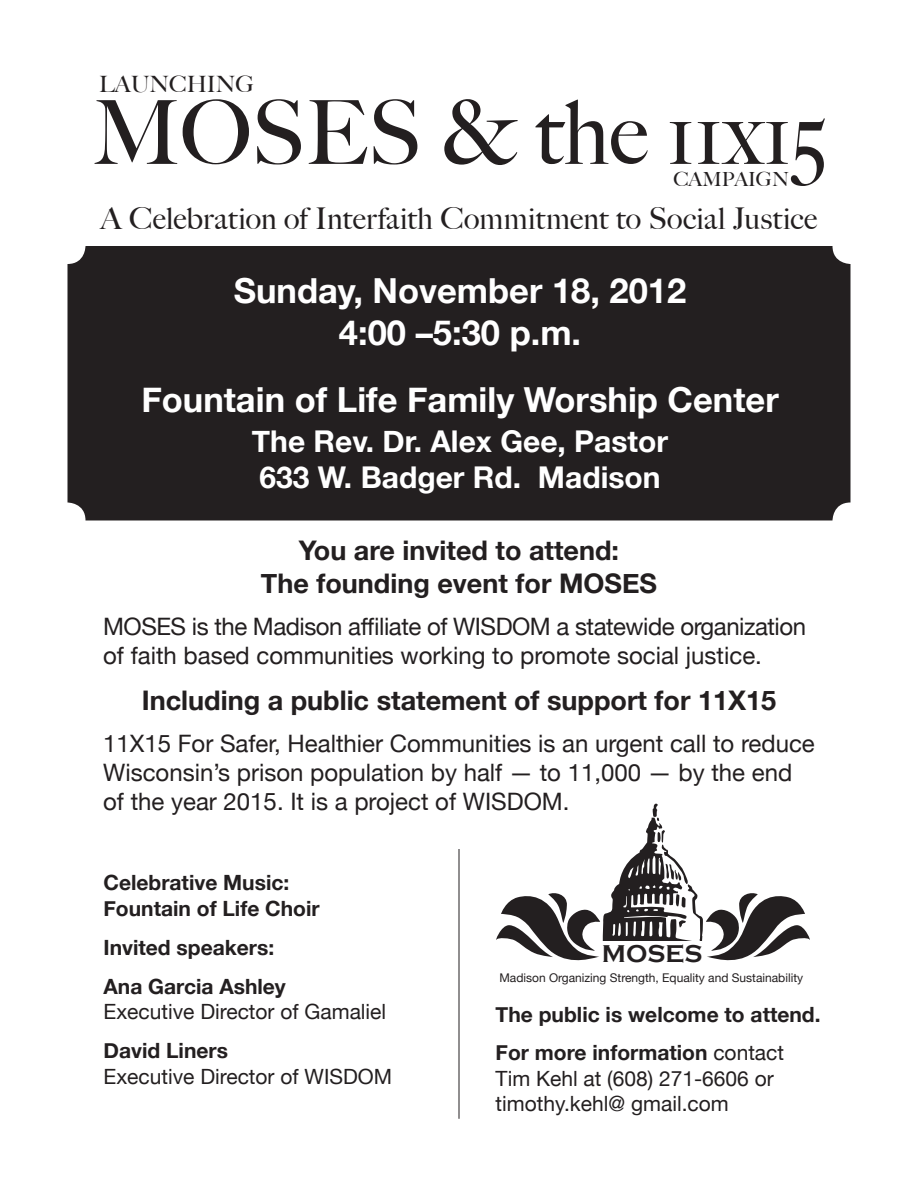
<style>
.page{position:relative;width:918px;height:1188px;background:#fff}
.page>*{position:absolute;margin:0;border:0;box-sizing:border-box;transform-origin:0 0}
.t1{font:500 88.5px "Big Caslon";color:#231f20}
.t2{font:700 34.5px/41.4px "Helvetica Neue";color:#fff;text-align:center}
.t3{font:500 30px "Big Caslon";letter-spacing:.01em;color:#231f20}
.t4{font:700 30px/36px "Helvetica Neue";color:#fff}
.t5{font:700 27px/32.4px "Helvetica Neue";color:#231f20;text-align:center}
.t6{font:700 25.05px "Copperplate Gothic";color:#231f20}
.t7{font:24px/28.8px "Helvetica Neue";color:#231f20}
.t8{font:24px/28.8px "Helvetica Neue";letter-spacing:-.02em;color:#231f20}
.t9{font:500 22.5px "Big Caslon";color:#231f20}
.t10{font:700 21px/38.7px "Helvetica Neue";color:#231f20}
.t11{font:21px/25.2px "Helvetica Neue";color:#231f20}
.t12{font:500 19.5px "Big Caslon";color:#231f20}
.t13{font:12px "Helvetica Neue";color:#231f20}
.s1{font-weight:400}
</style>
<div class="page">
<div style="left:68px;top:246px;width:782px;height:274px;background:#231f20;border-radius:18px"></div>
<hr style="left:459px;top:849px;width:1px;height:270px;background:#231f20">
<svg style="left:496px;top:804px;width:314px;height:157px"></svg>
<p class="t9" style="left:99px;top:71px;width:157px">LAUNCHING</p>
<h1 class="t1" style="left:92px;top:81px;width:735px">MOSES &amp; the 11x15</h1>
<p class="t12" style="left:674px;top:167px;width:117px">CAMPAIGN</p>
<p class="t3" style="left:101px;top:201px;width:718px">A Celebration of Interfaith Commitment to Social Justice</p>
<h2 class="t2" style="left:234px;top:270px;width:454px">Sunday, November 18, 2012<br>4:00 –5:30 p.m.</h2>
<h2 class="t2" style="left:141px;top:378px;width:639px">Fountain of Life Family Worship Center</h2>
<p class="t4" style="left:252px;top:423px;width:418px">The Rev. Dr. Alex Gee, Pastor<br>633 W. Badger Rd. Madison</p>
<p class="t5" style="left:261px;top:534px;width:398px">You are invited to attend:<br>The founding event for MOSES</p>
<p class="t8" style="left:103px;top:612px;width:704px">MOSES is the Madison affiliate of WISDOM a statewide organization of faith based communities working to promote social justice.</p>
<p class="t5" style="left:142px;top:683px;width:636px">Including a public statement of support for 11X15</p>
<p class="t7" style="left:103px;top:729px;width:713px">11X15 For Safer, Healthier Communities is an urgent call to reduce<br>Wisconsin’s prison population by half — to 11,000 — by the end of the year 2015. It is a project of WISDOM.</p>
<p class="t10" style="left:104px;top:870px;width:218px;line-height:25.5px">Celebrative Music:<br>Fountain of Life Choir</p>
<p class="t10" style="left:104px;top:928px;width:184px">Invited speakers:<br>Ana Garcia Ashley</p>
<p class="t11" style="left:104px;top:999px;width:284px">Executive Director of Gamaliel</p>
<p class="t10" style="left:104px;top:1031px;width:126px">David Liners</p>
<p class="t11" style="left:104px;top:1064px;width:290px">Executive Director of WISDOM</p>
<p class="t6" style="left:602px;top:940px;width:102px">MOSES</p>
<p class="t13" style="left:500px;top:971px;width:305px">Madison Organizing Strength, Equality and Sustainability</p>
<p class="t10" style="left:496px;top:994px;width:326px">The public is welcome to attend.<br>For more information <span class="s1">contact</span></p>
<p class="t11" style="left:496px;top:1065px;width:280px">Tim Kehl at (608) 271-6606 or timothy.kehl@ gmail.com</p>
</div>
